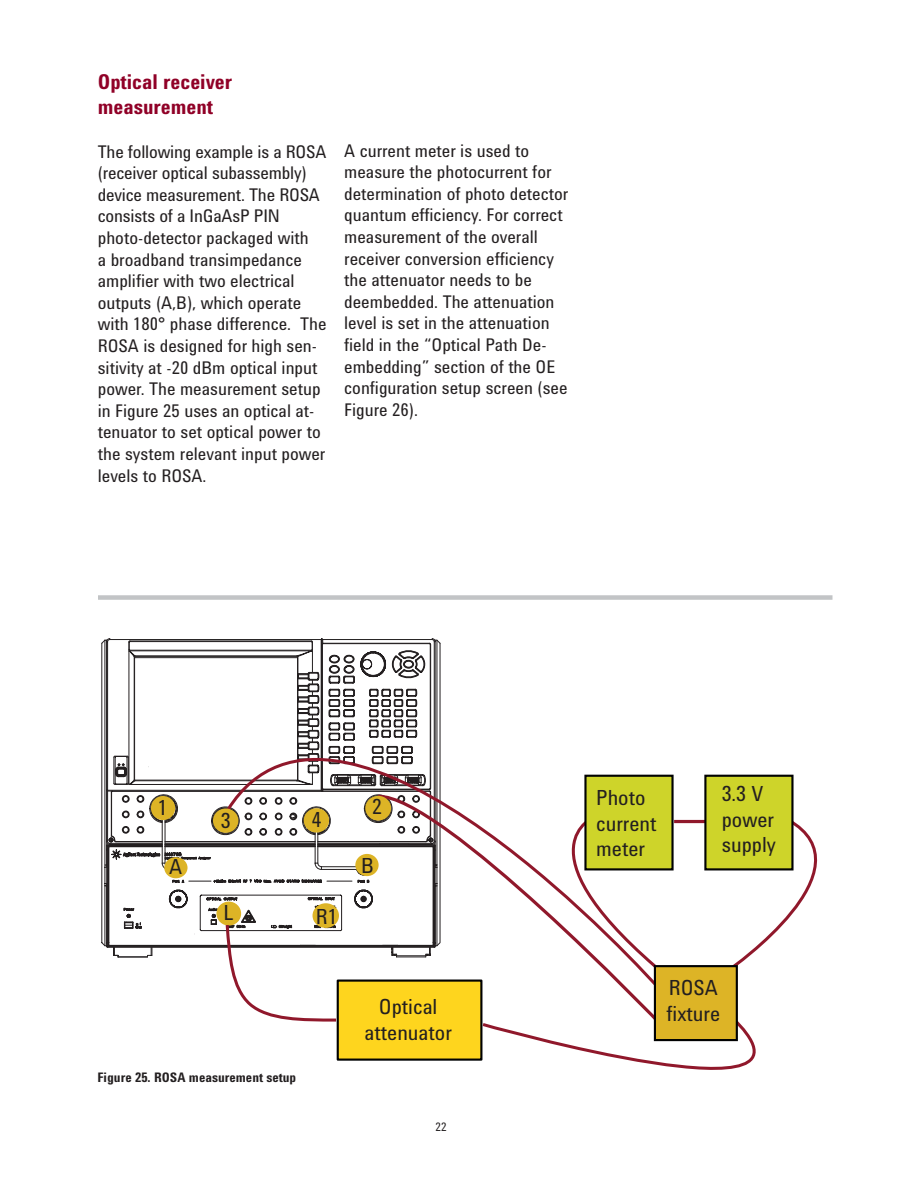
<style>
.page{position:relative;width:918px;height:1188px;background:#fff}
.page>*{position:absolute;margin:0;border:0;box-sizing:border-box;transform-origin:0 0}
.t1{font:21.45px/25.7px "Agilent Condensed CFF";color:#231f20}
.t2{font:700 21px/25.2px "Agilent Condensed CFF";color:#900027}
.t3{font:18px/21.6px "Agilent Condensed CFF";color:#231f20}
.t4{font:700 13.5px "Agilent Condensed CFF";color:#231f20}
.t5{font:12px "Agilent Condensed CFF";color:#231f20}
</style>
<div class="page">
<svg style="left:101px;top:639px;width:123px;height:319px"></svg>
<div style="left:151px;top:796px;width:24px;height:24px;background:#ddb426;border-radius:50%"></div>
<div style="left:164px;top:857px;width:24px;height:21px;background:#ddb426;border-radius:50%"></div>
<div style="left:216px;top:902px;width:25px;height:24px;background:#ddb426;border-radius:50%"></div>
<div style="left:338px;top:981px;width:143px;height:79px;background:#fed51e"></div>
<div style="left:337px;top:980px;width:145px;height:81px;border:2px solid #010202"></div>
<svg style="left:237px;top:819px;width:580px;height:205px"></svg>
<svg style="left:480px;top:1011px;width:337px;height:59px"></svg>
<svg style="left:375px;top:870px;width:287px;height:156px"></svg>
<svg style="left:224px;top:638px;width:437px;height:352px"></svg>
<svg style="left:518px;top:814px;width:141px;height:156px"></svg>
<div style="left:585px;top:776px;width:88px;height:93px;background:#ced42a"></div>
<div style="left:584px;top:775px;width:90px;height:95px;border:2px solid #010202"></div>
<hr style="left:674px;top:820px;width:53px;height:3px;background:#90182b">
<div style="left:705px;top:776px;width:87px;height:93px;background:#ced42a"></div>
<div style="left:704px;top:775px;width:90px;height:95px;border:2px solid #010202"></div>
<div style="left:655px;top:966px;width:82px;height:74px;background:#ddb426"></div>
<div style="left:654px;top:965px;width:84px;height:76px;border:2px solid #010202"></div>
<div style="left:213px;top:808px;width:25px;height:25px;background:#ddb426;border-radius:50%"></div>
<div style="left:365px;top:796px;width:26px;height:25px;background:#ddb426;border-radius:50%"></div>
<div style="left:98px;top:595px;width:734px;height:5px;background:#c2c4c6"></div>
<p class="t2" style="left:98px;top:71px;width:136px">Optical receiver measurement</p>
<p class="t3" style="left:98px;top:142px;width:230px">The following example is a ROSA (receiver optical subassembly) device measurement. The ROSA consists of a InGaAsP PIN photo-detector packaged with<br>a broadband transimpedance amplifier with two electrical outputs (A,B), which operate with 180° phase difference. The<br>ROSA is designed for high sen&shy;sitivity at -20 dBm optical input power. The measurement setup in Figure 25 uses an optical at&shy;tenuator to set optical power to the system relevant input power levels to ROSA.</p>
<p class="t3" style="left:344px;top:142px;width:226px">A current meter is used to measure the photocurrent for determination of photo detector quantum efficiency. For correct measurement of the overall receiver conversion efficiency the attenuator needs to be deembedded. The attenuation level is set in the attenuation field in the “Optical Path De&shy;embedding” section of the OE configuration setup screen (see<br>Figure 26).</p>
<p class="t1" style="left:158px;top:797px;width:11px">1</p>
<p class="t1" style="left:221px;top:810px;width:11px">3</p>
<p class="t1" style="left:312px;top:809px;width:11px">4</p>
<p class="t1" style="left:372px;top:796px;width:11px">2</p>
<p class="t1" style="left:169px;top:856px;width:15px">A</p>
<p class="t1" style="left:361px;top:855px;width:14px">B</p>
<p class="t1" style="left:223px;top:902px;width:11px">L</p>
<p class="t1" style="left:316px;top:906px;width:23px">R1</p>
<p class="t4" style="left:97px;top:1073px;width:200px">Figure 25. ROSA measurement setup</p>
<p class="t1" style="left:365px;top:996px;width:89px;text-align:center">Optical attenuator</p>
<p class="t5" style="left:436px;top:1123px;width:13px">22</p>
<p class="t1" style="left:596px;top:787px;width:62px">Photo current meter</p>
<p class="t1" style="left:722px;top:783px;width:56px">3.3 V power supply</p>
<p class="t1" style="left:667px;top:977px;width:55px">ROSA fixture</p>
</div>
